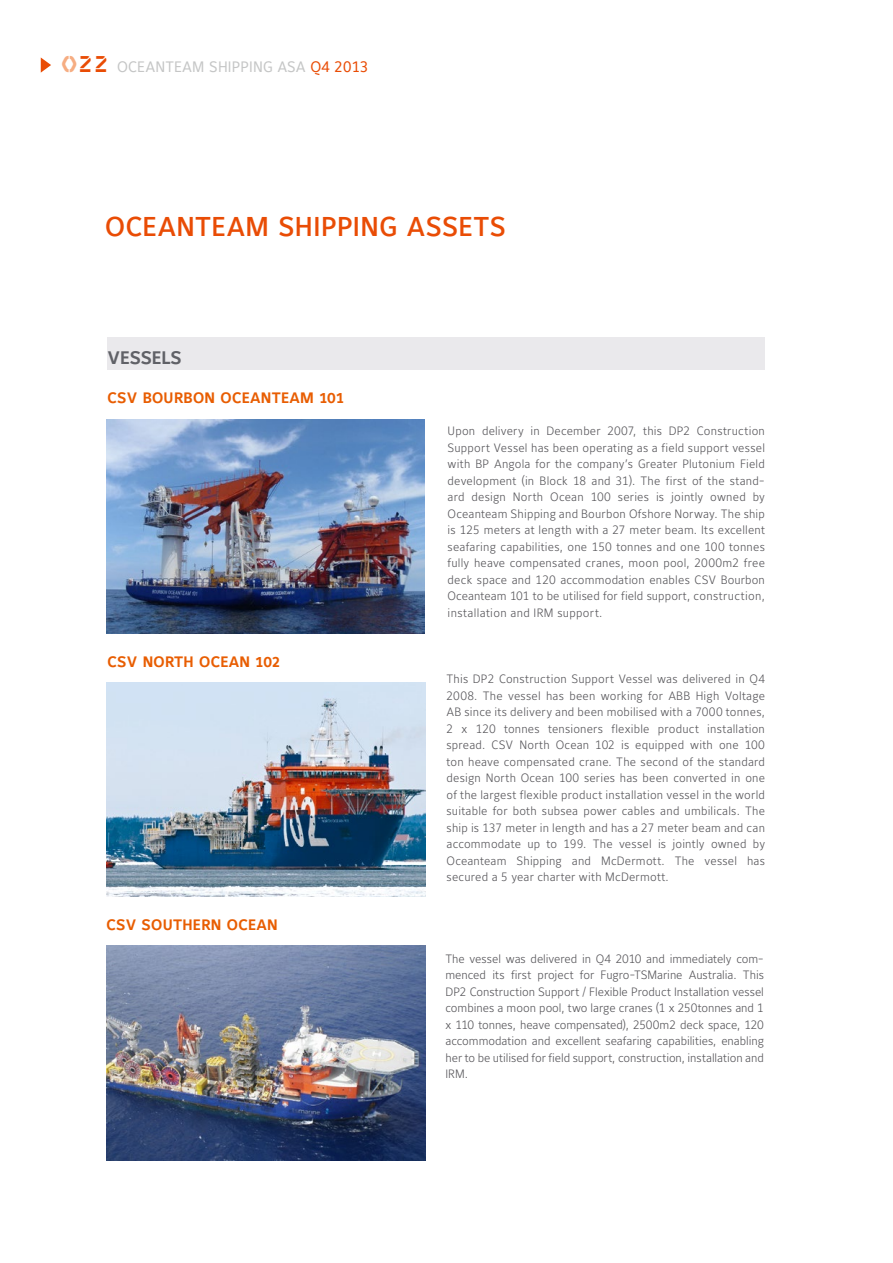
<style>
.page{position:relative;width:893px;height:1263px;background:#fff}
.page>*{position:absolute;margin:0;border:0;box-sizing:border-box;transform-origin:0 0}
.t1{font:27px "Maurea Medium Lf";letter-spacing:.015em;color:#e94c05}
.t2{font:18px "Maurea Bold Lf";color:#606167}
.t3{font:15px "Maurea Bold Lf";letter-spacing:.02em;color:#e85d02}
.t4{font:15px "Maurea Regular Tf";letter-spacing:.01em;color:#c5c6c6}
.t5{font:12px/16.5px "Maurea Light Tf";letter-spacing:.015em;color:#57565a;text-align:justify}
.s1{font-family:"Das Deck Stencil";font-size:22.5px;color:#f6ad82}
.s2{font-family:"Das Deck Stencil";font-size:22.5px;color:#e94c05}
.s3{color:#e94c05}
</style>
<div class="page">
<svg style="left:41px;top:57px;width:10px;height:16px"></svg>
<div style="left:107px;top:337px;width:658px;height:33px;background:#eae9ec"></div>
<img style="left:106px;top:682px;width:319px;height:215px">
<img style="left:107px;top:419px;width:318px;height:215px">
<img style="left:106px;top:946px;width:319px;height:214px">
<p class="t4" style="left:61px;top:59px;width:309px"><span class="s1">O</span><span class="s2">22</span> OCEANTEAM SHIPPING ASA <span class="s3">Q4 2013</span></p>
<h1 class="t1" style="left:105px;top:211px;width:402px">OCEANTEAM SHIPPING ASSETS</h1>
<h2 class="t2" style="left:107px;top:348px;width:76px">VESSELS</h2>
<p class="t3" style="left:107px;top:390px;width:238px">CSV BOURBON OCEANTEAM 101</p>
<p class="t3" style="left:107px;top:653px;width:174px">CSV NORTH OCEAN 102</p>
<p class="t3" style="left:106px;top:917px;width:173px">CSV SOUTHERN OCEAN</p>
<p class="t5" style="left:448px;top:423px;width:319px">Upon delivery in December 2007, this DP2 Construction Support Vessel has been operating as a field support vessel with BP Angola for the company’s Greater Plutonium Field development (in Block 18 and 31). The first of the stand&shy;ard design North Ocean 100 series is jointly owned by Oceanteam Shipping and Bourbon Ofshore Norway. The ship is 125 meters at length with a 27 meter beam. Its excellent seafaring capabilities, one 150 tonnes and one 100 tonnes fully heave compensated cranes, moon pool, 2000m2 free deck space and 120 accommodation enables CSV Bourbon Oceanteam 101 to be utilised for field support, construction, installation and IRM support.</p>
<p class="t5" style="left:447px;top:671px;width:320px">This DP2 Construction Support Vessel was delivered in Q4<br>2008. The vessel has been working for ABB High Voltage AB since its delivery and been mobilised with a 7000 tonnes, 2 x 120 tonnes tensioners flexible product installation spread. CSV North Ocean 102 is equipped with one 100 ton heave compensated crane. The second of the standard design North Ocean 100 series has been converted in one of the largest flexible product installation vessel in the world suitable for both subsea power cables and umbilicals. The ship is 137 meter in length and has a 27 meter beam and can accommodate up to 199. The vessel is jointly owned by Oceanteam Shipping and McDermott. The vessel has secured a 5 year charter with McDermott.</p>
<p class="t5" style="left:445px;top:951px;width:320px">The vessel was delivered in Q4 2010 and immediately com&shy;menced its first project for Fugro-TSMarine Australia. This DP2 Construction Support / Flexible Product Installation vessel combines a moon pool, two large cranes (1 x 250tonnes and 1 x 110 tonnes, heave compensated), 2500m2 deck space, 120 accommodation and excellent seafaring capabilities, enabling her to be utilised for field support, construction, installation and IRM.</p>
</div>
